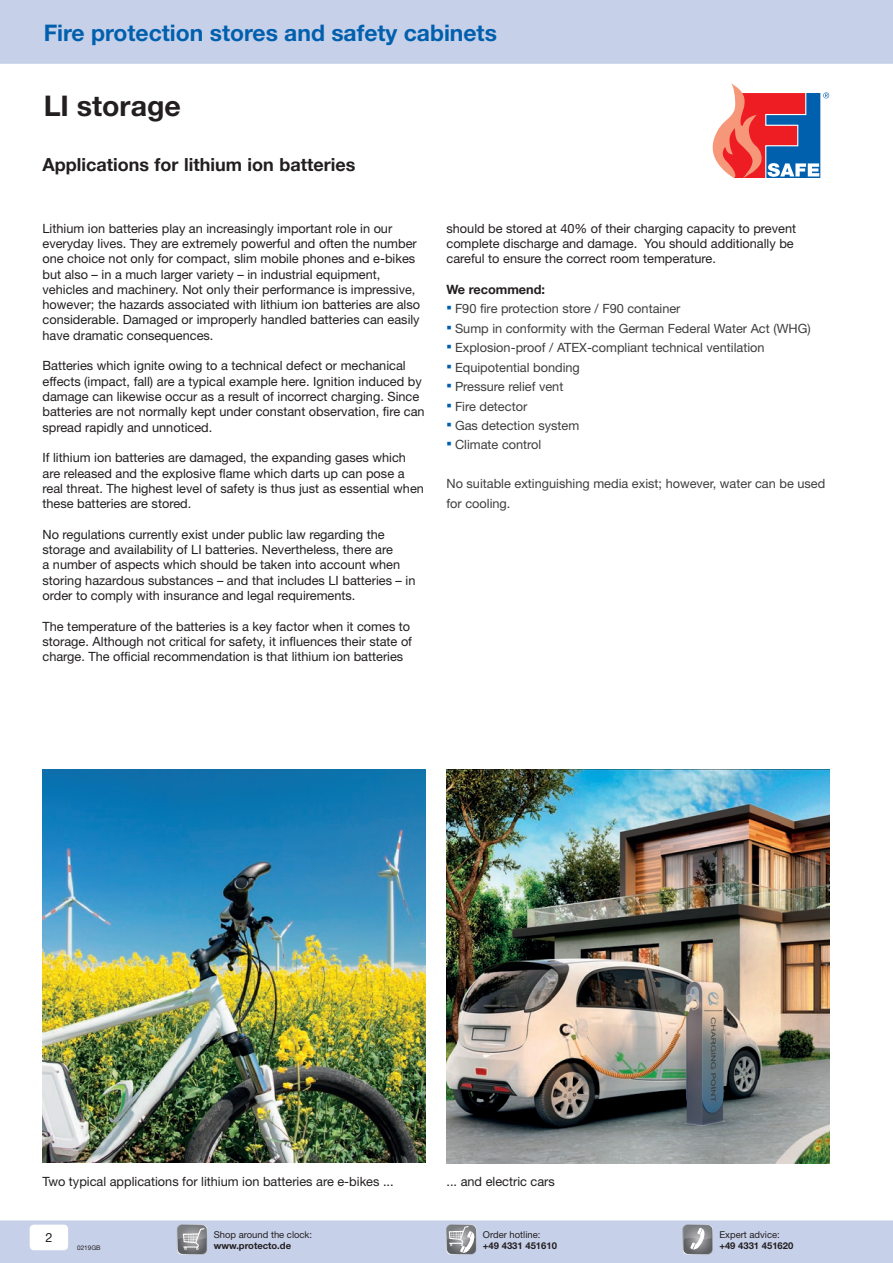
<style>
.page{position:relative;width:893px;height:1263px;background:#fff}
.page>*{position:absolute;margin:0;border:0;box-sizing:border-box;transform-origin:0 0}
.t1{font:700 28.5px "Helvetica Neue East A";color:#231f20}
.t2{font:700 22.8px "Helvetica Neue East A";color:#0160ae}
.t3{font:700 18px "Helvetica Neue";color:#231f20}
.t4{font:12.75px/15.3px "Helvetica Neue East A";color:#231f20}
.t5{font:12.75px/19.5px "Helvetica Neue East A";color:#3e3e3f}
.t6{font:700 12.75px "Helvetica Neue";color:#231f20}
.t7{font:9.45px "Helvetica Neue East A";color:#231f20}
.t8{font:700 9.45px "Helvetica Neue East A";color:#231f20}
.t9{font:6.3px "Helvetica Neue East A";color:#231f20}
.s1{font-family:"WAGO Futura Boo";font-size:13.5px;color:#0160ae}
</style>
<div class="page">
<div style="left:0;top:0;width:893px;height:64px;background:#c7d0e9"></div>
<img style="left:446px;top:770px;width:383px;height:393px">
<img style="left:43px;top:770px;width:382px;height:392px">
<svg style="left:713px;top:83px;width:116px;height:95px"></svg>
<svg style="left:0;top:1220px;width:893px;height:43px;background:#c5cde4"></svg>
<h2 class="t2" style="left:44px;top:19px;width:455px">Fire protection stores and safety cabinets</h2>
<h1 class="t1" style="left:44px;top:88px;width:139px">LI storage</h1>
<h3 class="t3" style="left:43px;top:154px;width:314px">Applications for lithium ion batteries</h3>
<p class="t4" style="left:43px;top:221px;width:379px">Lithium ion batteries play an increasingly important role in our everyday lives. They are extremely powerful and often the number one choice not only for compact, slim mobile phones and e-bikes but also – in a much larger variety – in industrial equipment, vehicles and machinery. Not only their performance is impressive, however; the hazards associated with lithium ion batteries are also considerable. Damaged or improperly handled batteries can easily have dramatic consequences.</p>
<p class="t4" style="left:43px;top:358px;width:384px">Batteries which ignite owing to a technical defect or mechanical effects (impact, fall) are a typical example here. Ignition induced by damage can likewise occur as a result of incorrect charging. Since batteries are not normally kept under constant observation, fire can spread rapidly and unnoticed.</p>
<p class="t4" style="left:43px;top:450px;width:383px">If lithium ion batteries are damaged, the expanding gases which are released and the explosive flame which darts up can pose a real threat. The highest level of safety is thus just as essential when these batteries are stored.</p>
<p class="t4" style="left:43px;top:527px;width:374px">No regulations currently exist under public law regarding the storage and availability of LI batteries. Nevertheless, there are<br>a number of aspects which should be taken into account when storing hazardous substances – and that includes LI batteries – in order to comply with insurance and legal requirements.</p>
<p class="t4" style="left:43px;top:618px;width:371px">The temperature of the batteries is a key factor when it comes to storage. Although not critical for safety, it influences their state of charge. The official recommendation is that lithium ion batteries</p>
<p class="t4" style="left:446px;top:221px;width:351px">should be stored at 40% of their charging capacity to prevent complete discharge and damage. You should additionally be careful to ensure the correct room temperature.</p>
<p class="t6" style="left:446px;top:281px;width:100px">We recommend:</p>
<p class="t5" style="left:446px;top:299px;width:236px"><span class="s1">▪</span> F90 fire protection store / F90 container</p>
<p class="t5" style="left:446px;top:319px;width:366px"><span class="s1">▪</span> Sump in conformity with the German Federal Water Act (WHG)</p>
<p class="t5" style="left:446px;top:338px;width:320px"><span class="s1">▪</span> Explosion-proof / ATEX-compliant technical ventilation</p>
<p class="t5" style="left:446px;top:358px;width:135px"><span class="s1">▪</span> Equipotential bonding</p>
<p class="t5" style="left:446px;top:377px;width:118px"><span class="s1">▪</span> Pressure relief vent</p>
<p class="t5" style="left:446px;top:396px;width:82px"><span class="s1">▪</span> Fire detector</p>
<p class="t5" style="left:446px;top:416px;width:134px"><span class="s1">▪</span> Gas detection system</p>
<p class="t5" style="left:446px;top:435px;width:96px"><span class="s1">▪</span> Climate control</p>
<p class="t5" style="left:446px;top:474px;width:380px">No suitable extinguishing media exist; however, water can be used for cooling.</p>
<p class="t4" style="left:43px;top:1174px;width:353px">Two typical applications for lithium ion batteries are e-bikes ...</p>
<p class="t4" style="left:446px;top:1174px;width:110px">... and electric cars</p>
<p class="t4" style="left:45px;top:1230px;width:9px">2</p>
<p class="t7" style="left:214px;top:1228px;width:100px">Shop around the clock:</p>
<p class="t8" style="left:214px;top:1240px;width:79px">www.protecto.de</p>
<p class="t7" style="left:483px;top:1228px;width:59px">Order hotline:</p>
<p class="t8" style="left:483px;top:1240px;width:75px">+49 4331 451610</p>
<p class="t7" style="left:719px;top:1228px;width:62px">Expert advice:</p>
<p class="t9" style="left:77px;top:1244px;width:25px">0219GB</p>
<p class="t8" style="left:719px;top:1240px;width:75px">+49 4331 451620</p>
</div>
